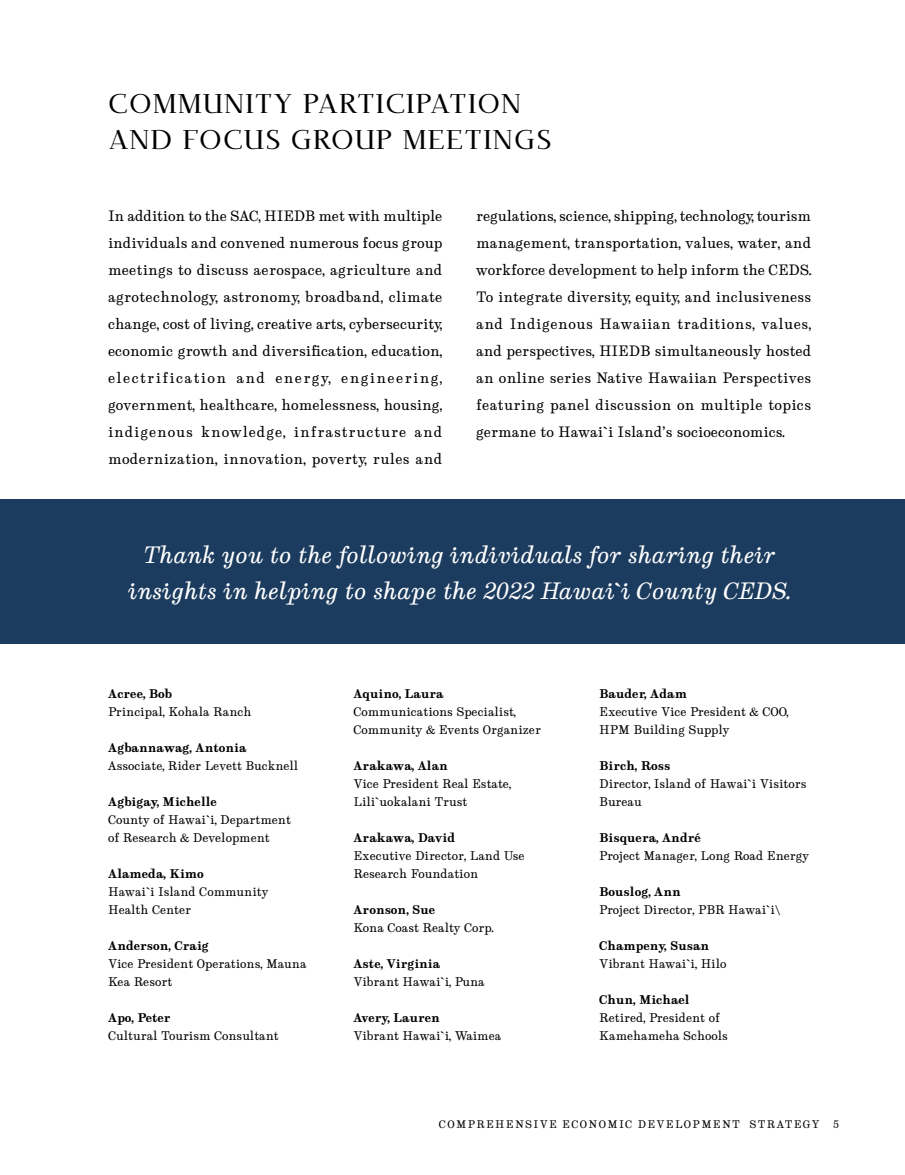
<style>
.page{position:relative;width:905px;height:1175px;background:#fff}
.page>*{position:absolute;margin:0;border:0;box-sizing:border-box;transform-origin:0 0}
.t1{font:700 27px/36px "Dehuti";letter-spacing:.04em;color:#000}
.t2{font:italic 22.5px/36px "Munson";color:#fff;text-align:center}
.t3{font:14.25px/27px "Munson";letter-spacing:.025em;color:#000;text-align:justify}
.t4{font:12px/18px "Munson";color:#000}
.t5{font:700 12px "Munson";color:#000}
.t6{font:10.5px "Munson";letter-spacing:.13em;color:#000}
</style>
<div class="page">
<div style="left:0;top:500px;width:904px;height:144px;background:#1c3c5f"></div>
<h1 class="t1" style="left:108px;top:85px;width:445px">COMMUNITY PARTICIPATION<br>AND FOCUS GROUP MEETINGS</h1>
<p class="t3" style="left:108px;top:202px;width:336px">In addition to the SAC, HIEDB met with multiple individuals and convened numerous focus group meetings to discuss aerospace, agriculture and agrotechnology, astronomy, broadband, climate change, cost of living, creative arts, cybersecurity, economic growth and diversification, education, electrification and energy, engineering, government, healthcare, homelessness, housing, indigenous knowledge, infrastructure and modernization, innovation, poverty, rules and</p>
<p class="t3" style="left:476px;top:202px;width:336px">regulations, science, shipping, technology, tourism management, transportation, values, water, and workforce development to help inform the CEDS.<br>To integrate diversity, equity, and inclusiveness and Indigenous Hawaiian traditions, values, and perspectives, HIEDB simultaneously hosted an online series Native Hawaiian Perspectives featuring panel discussion on multiple topics germane to Hawai`i Island’s socioeconomics.</p>
<h2 class="t2" style="left:128px;top:536px;width:663px">Thank you to the following individuals for sharing their insights in helping to shape the 2022 Hawai`i County CEDS.</h2>
<p class="t5" style="left:108px;top:685px;width:66px">Acree, Bob</p>
<p class="t4" style="left:108px;top:702px;width:145px">Principal, Kohala Ranch</p>
<p class="t5" style="left:108px;top:739px;width:140px">Agbannawag, Antonia</p>
<p class="t4" style="left:108px;top:756px;width:192px">Associate, Rider Levett Bucknell</p>
<p class="t5" style="left:108px;top:793px;width:110px">Agbigay, Michelle</p>
<p class="t4" style="left:108px;top:810px;width:184px">County of Hawai`i, Department of Research &amp; Development</p>
<p class="t5" style="left:108px;top:865px;width:97px">Alameda, Kimo</p>
<p class="t4" style="left:108px;top:882px;width:162px">Hawai`i Island Community<br>Health Center</p>
<p class="t5" style="left:108px;top:937px;width:102px">Anderson, Craig</p>
<p class="t4" style="left:108px;top:954px;width:200px">Vice President Operations, Mauna<br>Kea Resort</p>
<p class="t5" style="left:108px;top:1009px;width:64px">Apo, Peter</p>
<p class="t4" style="left:108px;top:1026px;width:172px">Cultural Tourism Consultant</p>
<p class="t5" style="left:353px;top:685px;width:92px">Aquino, Laura</p>
<p class="t4" style="left:353px;top:702px;width:189px">Communications Specialist,<br>Community &amp; Events Organizer</p>
<p class="t5" style="left:353px;top:757px;width:96px">Arakawa, Alan</p>
<p class="t4" style="left:353px;top:774px;width:159px">Vice President Real Estate,<br>Lili`uokalani Trust</p>
<p class="t5" style="left:353px;top:829px;width:103px">Arakawa, David</p>
<p class="t4" style="left:353px;top:846px;width:173px">Executive Director, Land Use<br>Research Foundation</p>
<p class="t5" style="left:353px;top:901px;width:83px">Aronson, Sue</p>
<p class="t4" style="left:353px;top:918px;width:142px">Kona Coast Realty Corp.</p>
<p class="t5" style="left:353px;top:955px;width:88px">Aste, Virginia</p>
<p class="t4" style="left:353px;top:972px;width:133px">Vibrant Hawai`i, Puna</p>
<p class="t5" style="left:353px;top:1009px;width:88px">Avery, Lauren</p>
<p class="t4" style="left:353px;top:1026px;width:149px">Vibrant Hawai`i, Waimea</p>
<p class="t5" style="left:599px;top:685px;width:89px">Bauder, Adam</p>
<p class="t4" style="left:599px;top:702px;width:191px">Executive Vice President &amp; COO,<br>HPM Building Supply</p>
<p class="t5" style="left:599px;top:757px;width:73px">Birch, Ross</p>
<p class="t4" style="left:599px;top:774px;width:208px">Director, Island of Hawai`i Visitors<br>Bureau</p>
<p class="t5" style="left:599px;top:829px;width:103px">Bisquera, André</p>
<p class="t4" style="left:599px;top:846px;width:211px">Project Manager, Long Road Energy</p>
<p class="t5" style="left:599px;top:883px;width:83px">Bouslog, Ann</p>
<p class="t4" style="left:599px;top:900px;width:183px">Project Director, PBR Hawai`i\</p>
<p class="t5" style="left:599px;top:937px;width:111px">Champeny, Susan</p>
<p class="t4" style="left:599px;top:954px;width:129px">Vibrant Hawai`i, Hilo</p>
<p class="t5" style="left:599px;top:991px;width:92px">Chun, Michael</p>
<p class="t4" style="left:599px;top:1008px;width:130px">Retired, President of<br>Kamehameha Schools</p>
<p class="t6" style="left:439px;top:1117px;width:382px">COMPREHENSIVE ECONOMIC DEVELOPMENT STRATEGY</p>
<p class="t6" style="left:833px;top:1117px;width:7px">5</p>
</div>
